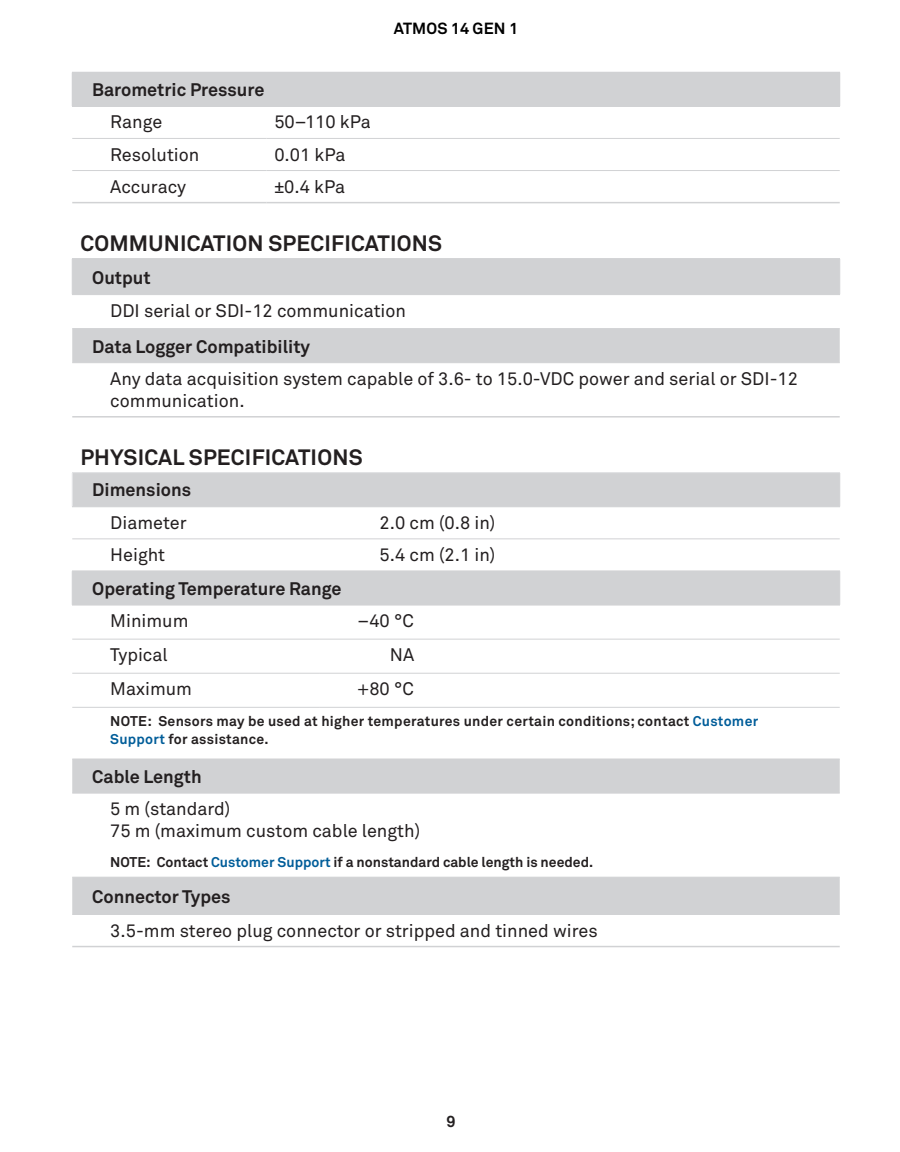
<style>
.page{position:relative;width:900px;height:1152px;background:#fff}
.page>*{position:absolute;margin:0;border:0;box-sizing:border-box;transform-origin:0 0}
.SpecHead1{font:700 22px "Akkurat Pro";letter-spacing:.01em;color:#231f20}
.SpecTxt1ColLeft{font:18px/22px "Akkurat Pro";color:#231f20}
.SpecHead2{font:700 18px "Akkurat Pro";color:#231f20}
.SpecTxt1ColRightDeci{font:18px "Akkurat Pro";color:#231f20}
.SpecTxt1ColRight{font:18px "Akkurat Pro";color:#231f20}
.t1{font:700 16px "Akkurat Pro";letter-spacing:.01em;color:#000}
.t2{font:700 16px "Akkurat Pro";color:#231f20}
.SpecTableNote{font:700 14px/18px "Akkurat Pro";letter-spacing:.02em;color:#231f20}
.SpecTableNote-2{font:700 14px "Akkurat Pro";color:#231f20}
.s1{font-family:"Arial"}
.s2{color:#005d99}
</style>
<div class="page">
<div style="left:72px;top:72px;width:768px;height:34px;background:#d1d2d4"></div>
<hr style="left:72px;top:106px;width:194px;height:1px;background:#d1d2d4">
<hr style="left:266px;top:106px;width:574px;height:1px;background:#d1d2d4">
<hr style="left:266px;top:138px;width:574px;height:1px;background:#d1d2d4">
<hr style="left:266px;top:170px;width:574px;height:1px;background:#d1d2d4">
<hr style="left:72px;top:202px;width:194px;height:1px;background:#d1d2d4">
<hr style="left:266px;top:202px;width:574px;height:1px;background:#d1d2d4">
<hr style="left:72px;top:138px;width:194px;height:1px;background:#d1d2d4">
<hr style="left:72px;top:170px;width:194px;height:1px;background:#d1d2d4">
<svg style="left:72px;top:259px;width:768px;height:103px;fill:#d1d2d4"></svg>
<hr style="left:72px;top:259px;width:1px;height:35px;background:#d1d2d4">
<hr style="left:839px;top:259px;width:1px;height:35px;background:#d1d2d4">
<hr style="left:72px;top:258px;width:768px;height:1px;background:#d1d2d4">
<hr style="left:72px;top:294px;width:768px;height:1px;background:#d1d2d4">
<hr style="left:72px;top:328px;width:768px;height:1px;background:#d1d2d4">
<hr style="left:72px;top:362px;width:768px;height:1px;background:#d1d2d4">
<hr style="left:72px;top:416px;width:768px;height:2px;background:#d1d2d4">
<svg style="left:72px;top:473px;width:768px;height:441px"></svg>
<hr style="left:839px;top:473px;width:1px;height:34px;background:#d1d2d4">
<hr style="left:839px;top:571px;width:1px;height:34px;background:#d1d2d4">
<hr style="left:72px;top:759px;width:248px;height:1px;background:#d1d2d4">
<hr style="left:320px;top:759px;width:520px;height:1px;background:#d1d2d4">
<hr style="left:72px;top:946px;width:248px;height:1px;background:#d1d2d4">
<hr style="left:320px;top:946px;width:520px;height:1px;background:#d1d2d4">
<hr style="left:72px;top:571px;width:248px;height:1px;background:#d1d2d4">
<hr style="left:320px;top:571px;width:520px;height:1px;background:#d1d2d4">
<hr style="left:72px;top:605px;width:248px;height:1px;background:#d1d2d4">
<hr style="left:320px;top:605px;width:520px;height:1px;background:#d1d2d4">
<hr style="left:320px;top:539px;width:520px;height:1px;background:#d1d2d4">
<hr style="left:72px;top:539px;width:248px;height:1px;background:#d1d2d4">
<hr style="left:72px;top:571px;width:1px;height:34px;background:#d1d2d4">
<hr style="left:72px;top:639px;width:248px;height:1px;background:#d1d2d4">
<hr style="left:320px;top:639px;width:520px;height:1px;background:#d1d2d4">
<hr style="left:72px;top:673px;width:248px;height:1px;background:#d1d2d4">
<hr style="left:320px;top:673px;width:520px;height:1px;background:#d1d2d4">
<hr style="left:72px;top:707px;width:248px;height:1px;background:#d1d2d4">
<hr style="left:320px;top:707px;width:520px;height:1px;background:#d1d2d4">
<hr style="left:72px;top:472px;width:248px;height:1px;background:#dcdddf">
<hr style="left:320px;top:472px;width:520px;height:1px;background:#dcdddf">
<hr style="left:72px;top:473px;width:1px;height:34px;background:#e6e7e9">
<hr style="left:72px;top:506px;width:248px;height:1px;background:#d1d2d4">
<hr style="left:320px;top:506px;width:520px;height:1px;background:#d1d2d4">
<hr style="left:72px;top:793px;width:248px;height:1px;background:#d1d2d4">
<hr style="left:320px;top:793px;width:520px;height:1px;background:#d1d2d4">
<hr style="left:72px;top:877px;width:248px;height:1px;background:#d1d2d4">
<hr style="left:320px;top:877px;width:520px;height:1px;background:#d1d2d4">
<hr style="left:72px;top:914px;width:248px;height:1px;background:#d1d2d4">
<hr style="left:320px;top:914px;width:520px;height:1px;background:#d1d2d4">
<p class="t1" style="left:394px;top:18px;width:126px">ATMOS 14 GEN 1</p>
<p class="SpecHead2" style="left:92px;top:79px;width:174px">Barometric Pressure</p>
<p class="SpecTxt1ColLeft" style="left:110px;top:111px;width:54px">Range</p>
<p class="SpecTxt1ColRight" style="left:274px;top:112px;width:98px">50–110 kPa</p>
<p class="SpecTxt1ColLeft" style="left:110px;top:143px;width:91px">Resolution</p>
<p class="SpecTxt1ColRight" style="left:274px;top:144px;width:73px">0.01 kPa</p>
<p class="SpecTxt1ColLeft" style="left:110px;top:175px;width:77px">Accuracy</p>
<p class="SpecTxt1ColRight" style="left:274px;top:176px;width:72px"><span class="s1">±</span>0.4 kPa</p>
<p class="SpecHead1" style="left:80px;top:229px;width:363px">COMMUNICATION SPECIFICATIONS</p>
<p class="SpecHead2" style="left:92px;top:266px;width:60px">Output</p>
<p class="SpecTxt1ColLeft" style="left:110px;top:299px;width:297px">DDI serial or SDI-12 communication</p>
<p class="SpecHead2" style="left:92px;top:335px;width:219px">Data Logger Compatibility</p>
<p class="SpecTxt1ColLeft" style="left:110px;top:368px;width:689px">Any data acquisition system capable of 3.6- to 15.0‑VDC power and serial or SDI-12 communication.</p>
<p class="SpecHead1" style="left:80px;top:443px;width:284px">PHYSICAL SPECIFICATIONS</p>
<p class="SpecHead2" style="left:92px;top:478px;width:100px">Dimensions</p>
<p class="SpecTxt1ColLeft" style="left:110px;top:512px;width:78px">Diameter</p>
<p class="SpecTxt1ColRightDeci" style="left:380px;top:512px;width:117px">2.0 cm (0.8 in)</p>
<p class="SpecTxt1ColLeft" style="left:110px;top:544px;width:56px">Height</p>
<p class="SpecTxt1ColRightDeci" style="left:380px;top:544px;width:117px">5.4 cm (2.1 in)</p>
<p class="SpecHead2" style="left:92px;top:578px;width:251px">Operating Temperature Range</p>
<p class="SpecTxt1ColLeft" style="left:110px;top:610px;width:80px">Minimum</p>
<p class="SpecTxt1ColRightDeci" style="left:358px;top:610px;width:58px">–40 °C</p>
<p class="SpecTxt1ColLeft" style="left:110px;top:644px;width:59px">Typical</p>
<p class="SpecTxt1ColRightDeci" style="left:390px;top:644px;width:26px">NA</p>
<p class="SpecTxt1ColLeft" style="left:110px;top:678px;width:83px">Maximum</p>
<p class="SpecTxt1ColRightDeci" style="left:357px;top:679px;width:58px">+80 °C</p>
<p class="SpecTableNote" style="left:110px;top:712px;width:650px">NOTE: Sensors may be used at higher temperatures under certain conditions; contact <span class="s2">Customer<br>Support</span> for assistance.</p>
<p class="SpecHead2" style="left:92px;top:766px;width:111px">Cable Length</p>
<p class="SpecTxt1ColLeft" style="left:110px;top:798px;width:311px">5 m (standard)<br>75 m (maximum custom cable length)</p>
<p class="SpecTableNote-2" style="left:110px;top:854px;width:485px">NOTE: Contact <span class="s2">Customer Support</span> if a nonstandard cable length is needed.</p>
<p class="SpecHead2" style="left:92px;top:885px;width:140px">Connector Types</p>
<p class="SpecTxt1ColLeft" style="left:110px;top:919px;width:489px">3.5-mm stereo plug connector or stripped and tinned wires</p>
<p class="t2" style="left:446px;top:1111px;width:11px">9</p>
</div>
